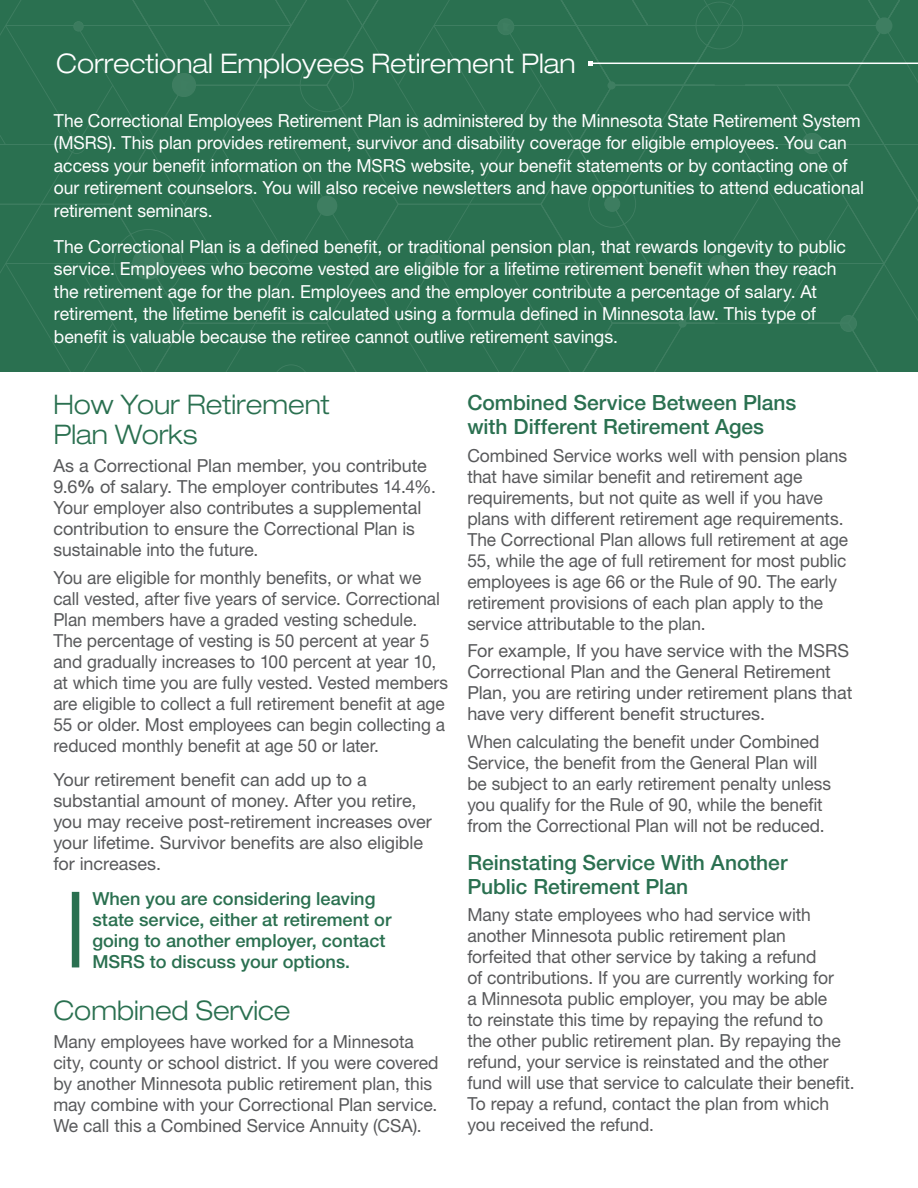
<style>
.page{position:relative;width:918px;height:1188px;background:#fff}
.page>*{position:absolute;margin:0;border:0;box-sizing:border-box;transform-origin:0 0}
.t1{font:300 expanded 27px/30px "Helvetica Neue LT Std";color:#2a7050;scale:.95 1}
.t2{font:300 expanded 27px "Helvetica Neue LT Std";color:#fff;scale:.95 1}
.t3{font:500 21px/24px "Helvetica Neue LT Std";color:#2a7050}
.t4{font:18px/21px "Helvetica Neue LT Std";letter-spacing:-.005em;color:#58595b}
.t5{font:18px/22.5px "Helvetica Neue LT Std";letter-spacing:-.005em;color:#fff}
.t6{font:18px/21px "Helvetica Neue LT Std";letter-spacing:-.005em;color:#58595b;scale:.96 1}
.t7{font:500 18px/21px "Helvetica Neue LT Std";color:#2a7050}
.s1{font-weight:700}
</style>
<div class="page">
<div style="left:72px;top:892px;width:7px;height:75px;background:#2a7050"></div>
<div style="left:0;top:0;width:918px;height:372px;background:#2a7050"></div>
<h1 class="t2" style="left:56px;top:48px;width:548px">Correctional Employees Retirement Plan</h1>
<p class="t5" style="left:54px;top:109px;width:811px">The Correctional Employees Retirement Plan is administered by the Minnesota State Retirement System (MSRS). This plan provides retirement, survivor and disability coverage for eligible employees. You can access your beneft information on the MSRS website, your beneft statements or by contacting one of our retirement counselors. You will also receive newsletters and have opportunities to attend educational retirement seminars.</p>
<p class="t5" style="left:54px;top:235px;width:794px">The Correctional Plan is a defned beneft, or traditional pension plan, that rewards longevity to public service. Employees who become vested are eligible for a lifetime retirement beneft when they reach the retirement age for the plan. Employees and the employer contribute a percentage of salary. At retirement, the lifetime beneft is calculated using a formula defned in Minnesota law. This type of beneft is valuable because the retiree cannot outlive retirement savings.</p>
<h2 class="t1" style="left:53px;top:389px;width:293px">How Your Retirement<br>Plan Works</h2>
<p class="t4" style="left:53px;top:455px;width:384px">As a Correctional Plan member, you contribute 9.6<span class="s1">%</span> of salary. The employer contributes 14.4%.<br>Your employer also contributes a supplemental contribution to ensure the Correctional Plan is sustainable into the future.</p>
<p class="t6" style="left:53px;top:566px;width:413px">You are eligible for monthly benefts, or what we call vested, after fve years of service. Correctional Plan members have a graded vesting schedule.<br>The percentage of vesting is 50 percent at year 5 and gradually increases to 100 percent at year 10, at which time you are fully vested. Vested members are eligible to collect a full retirement beneft at age 55 or older. Most employees can begin collecting a reduced monthly beneft at age 50 or later.</p>
<p class="t4" style="left:53px;top:769px;width:380px">Your retirement beneft can add up to a substantial amount of money. After you retire, you may receive post-retirement increases over your lifetime. Survivor benefts are also eligible for increases.</p>
<p class="t7" style="left:92px;top:888px;width:301px">When you are considering leaving state service, either at retirement or going to another employer, contact MSRS to discuss your options.</p>
<h2 class="t1" style="left:53px;top:995px;width:251px">Combined Service</h2>
<p class="t4" style="left:53px;top:1031px;width:387px">Many employees have worked for a Minnesota city, county or school district. If you were covered by another Minnesota public retirement plan, this may combine with your Correctional Plan service.<br>We call this a Combined Service Annuity (CSA).</p>
<p class="t3" style="left:467px;top:390px;width:331px">Combined Service Between Plans with Different Retirement Ages</p>
<p class="t4" style="left:467px;top:444px;width:382px">Combined Service works well with pension plans that have similar beneft and retirement age requirements, but not quite as well if you have plans with different retirement age requirements.<br>The Correctional Plan allows full retirement at age 55, while the age of full retirement for most public employees is age 66 or the Rule of 90. The early retirement provisions of each plan apply to the service attributable to the plan.</p>
<p class="t4" style="left:467px;top:640px;width:387px">For example, If you have service with the MSRS Correctional Plan and the General Retirement Plan, you are retiring under retirement plans that have very different beneft structures.</p>
<p class="t6" style="left:467px;top:731px;width:380px">When calculating the beneft under Combined Service, the beneft from the General Plan will be subject to an early retirement penalty unless you qualify for the Rule of 90, while the beneft from the Correctional Plan will not be reduced.</p>
<p class="t3" style="left:467px;top:850px;width:322px">Reinstating Service With Another<br>Public Retirement Plan</p>
<p class="t4" style="left:467px;top:904px;width:389px">Many state employees who had service with another Minnesota public retirement plan<br>forfeited that other service by taking a refund<br>of contributions. If you are currently working for<br>a Minnesota public employer, you may be able<br>to reinstate this time by repaying the refund to<br>the other public retirement plan. By repaying the refund, your service is reinstated and the other fund will use that service to calculate their beneft.<br>To repay a refund, contact the plan from which you received the refund.</p>
</div>
